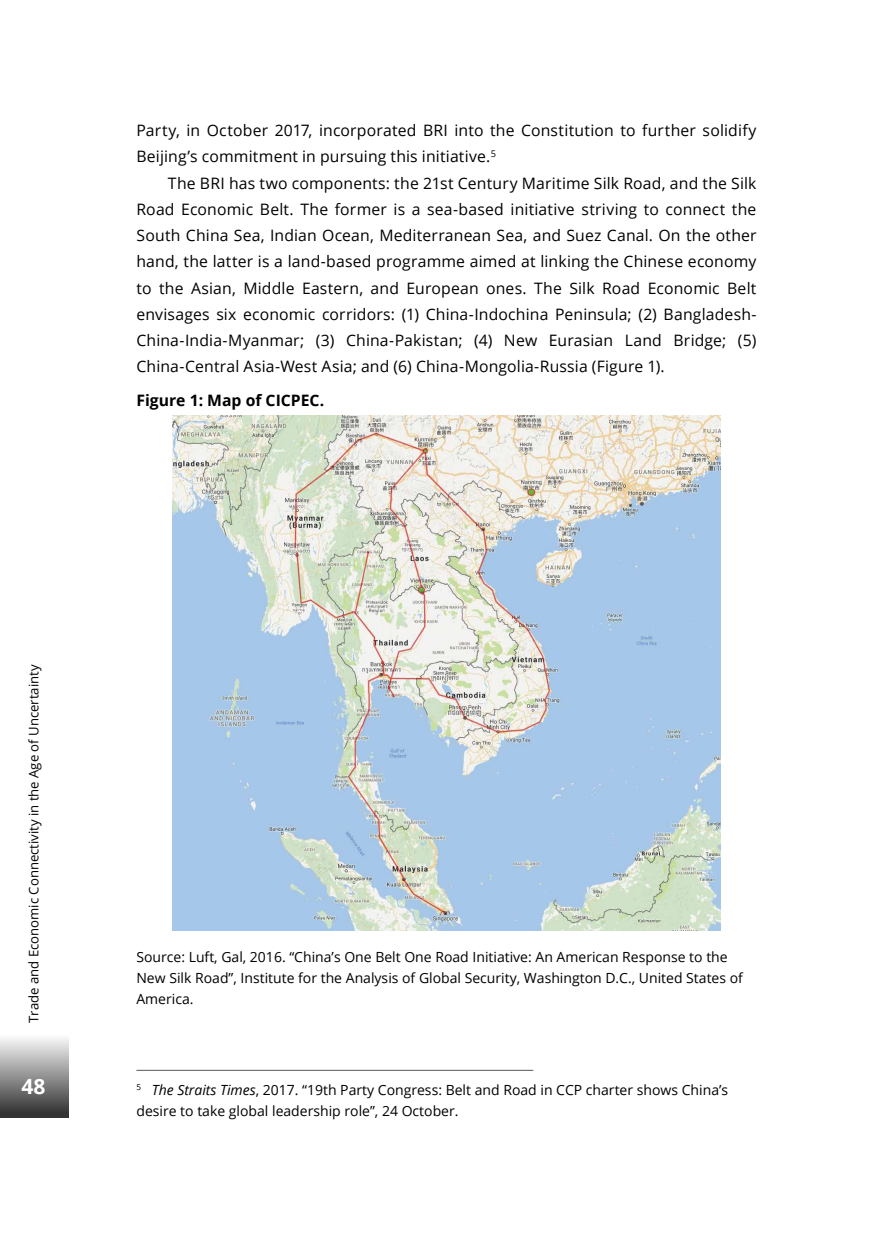
<style>
.page{position:relative;width:893px;height:1260px;background:#fff}
.page>*{position:absolute;margin:0;border:0;box-sizing:border-box;transform-origin:0 0}
.t1{font:700 21px "Open Sans";color:#fff}
.t2{font:15.75px/26.2px "Open Sans";letter-spacing:.01em;color:#000}
.t3{font:700 15.75px "Open Sans";color:#000}
.t4{font:14px/21px "Open Sans";color:#000}
.t5{font:13.12px "Open Sans";color:#000}
.s1{font-style:italic}
</style>
<div class="page">
<div style="left:0;top:1033px;width:68px;height:85px;background:linear-gradient(to bottom,#fff,#282828)"></div>
<img style="left:173px;top:415px;width:547px;height:516px">
<hr style="left:136px;top:1070px;width:397px;height:1px;background:#58585a">
<p class="t2" style="left:136px;top:117px;width:622px">Party, in October 2017, incorporated BRI into the Constitution to further solidify<br>Beijing’s commitment in pursuing this initiative.<sup>5</sup></p>
<p class="t2" style="left:136px;top:169px;width:622px;text-align:justify;text-indent:32px">The BRI has two components: the 21st Century Maritime Silk Road, and the Silk Road Economic Belt. The former is a sea-based initiative striving to connect the South China Sea, Indian Ocean, Mediterranean Sea, and Suez Canal. On the other hand, the latter is a land-based programme aimed at linking the Chinese economy to the Asian, Middle Eastern, and European ones. The Silk Road Economic Belt envisages six economic corridors: (1) China-Indochina Peninsula; (2) Bangladesh-China-India-Myanmar; (3) China-Pakistan; (4) New Eurasian Land Bridge; (5)<br>China-Central Asia-West Asia; and (6) China-Mongolia-Russia (Figure 1).</p>
<p class="t3" style="left:136px;top:389px;width:189px">Figure 1: Map of CICPEC.</p>
<p class="t5" style="left:25px;top:1023px;width:360px;rotate:-90deg">Trade and Economic Connectivity in the Age of Uncertainty</p>
<h1 class="t1" style="left:22px;top:1072px;width:25px">48</h1>
<p class="t4" style="left:136px;top:946px;width:608px">Source: Luft, Gal, 2016. “China’s One Belt One Road Initiative: An American Response to the<br>New Silk Road”, Institute for the Analysis of Global Security, Washington D.C., United States of<br>America.</p>
<p class="t4" style="left:136px;top:1079px;width:593px"><sup>5</sup> <span class="s1">The Straits Times</span>, 2017. “19th Party Congress: Belt and Road in CCP charter shows China’s desire to take global leadership role”, 24 October.</p>
</div>
